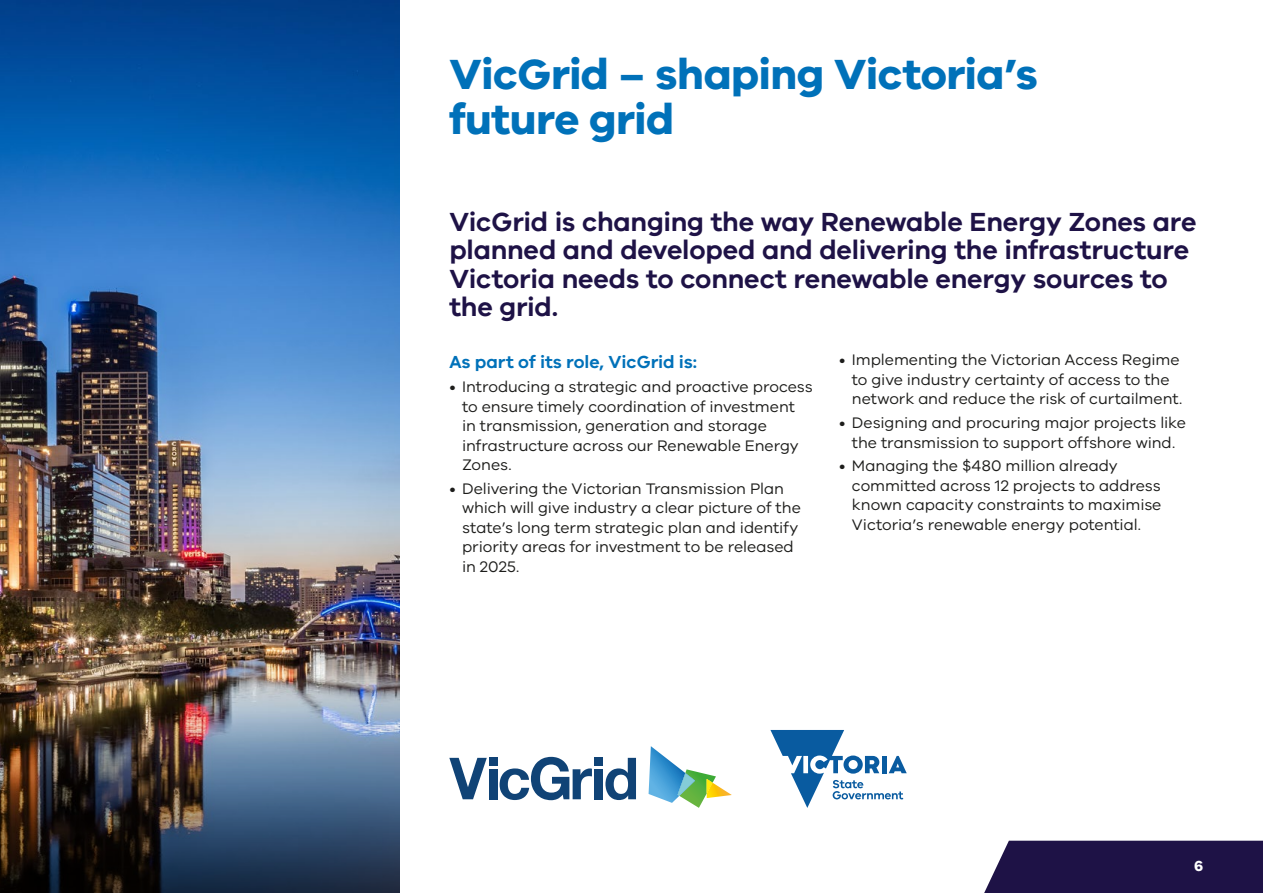
<style>
.page{position:relative;width:1263px;height:893px;background:#fff}
.page>*{position:absolute;margin:0;border:0;box-sizing:border-box;transform-origin:0 0}
.t1{font:700 43.5px/45px "VIC";letter-spacing:-.015em;color:#0071b9}
.t2{font:600 27px/28.5px "VIC";letter-spacing:-.01em;color:#1e1246}
.t3{font:600 18px "VIC";letter-spacing:-.005em;color:#0071b9}
.t4{font:15.75px/19.5px "VIC";letter-spacing:-.005em;color:#1d1d1b}
.t5{font:700 15px "VIC";color:#fff}
</style>
<div class="page">
<img style="left:0;top:0;width:400px;height:710px">
<img style="left:0;top:710px;width:400px;height:183px">
<div style="left:594px;top:758px;width:9px;height:8px;background:#104376"></div>
<div style="left:594px;top:769px;width:9px;height:30px;background:#104376"></div>
<svg style="left:605px;top:758px;width:31px;height:42px"></svg>
<svg style="left:449px;top:758px;width:38px;height:41px"></svg>
<div style="left:489px;top:758px;width:8px;height:8px;background:#104376"></div>
<div style="left:489px;top:769px;width:8px;height:30px;background:#104376"></div>
<svg style="left:500px;top:757px;width:92px;height:43px"></svg>
<svg style="left:648px;top:746px;width:84px;height:62px"></svg>
<svg style="left:770px;top:730px;width:137px;height:78px"></svg>
<div style="left:984px;top:841px;width:279px;height:52px;background:#1e1246"></div>
<h1 class="t1" style="left:449px;top:50px;width:590px">VicGrid – shaping Victoria’s future grid</h1>
<h2 class="t2" style="left:449px;top:207px;width:749px">VicGrid is changing the way Renewable Energy Zones are planned and developed and delivering the infrastructure Victoria needs to connect renewable energy sources to the grid.</h2>
<p class="t3" style="left:449px;top:351px;width:249px">As part of its role, VicGrid is:</p>
<p class="t4" style="left:462px;top:377px;width:352px;text-indent:-13px">• Introducing a strategic and proactive process to ensure timely coordination of investment<br>in transmission, generation and storage infrastructure across our Renewable Energy Zones.</p>
<p class="t4" style="left:462px;top:478px;width:340px;text-indent:-13px">• Delivering the Victorian Transmission Plan which will give industry a clear picture of the state’s long term strategic plan and identify priority areas for investment to be released in 2025.</p>
<p class="t4" style="left:852px;top:350px;width:332px;text-indent:-13px">• Implementing the Victorian Access Regime to give industry certainty of access to the network and reduce the risk of curtailment.</p>
<p class="t4" style="left:839px;top:413px;width:348px;text-align:center">• Designing and procuring major projects like the transmission to support offshore wind.</p>
<p class="t4" style="left:852px;top:456px;width:311px;text-indent:-13px">• Managing the $480 million already committed across 12 projects to address known capacity constraints to maximise Victoria’s renewable energy potential.</p>
<p class="t5" style="left:1194px;top:857px;width:11px">6</p>
</div>
